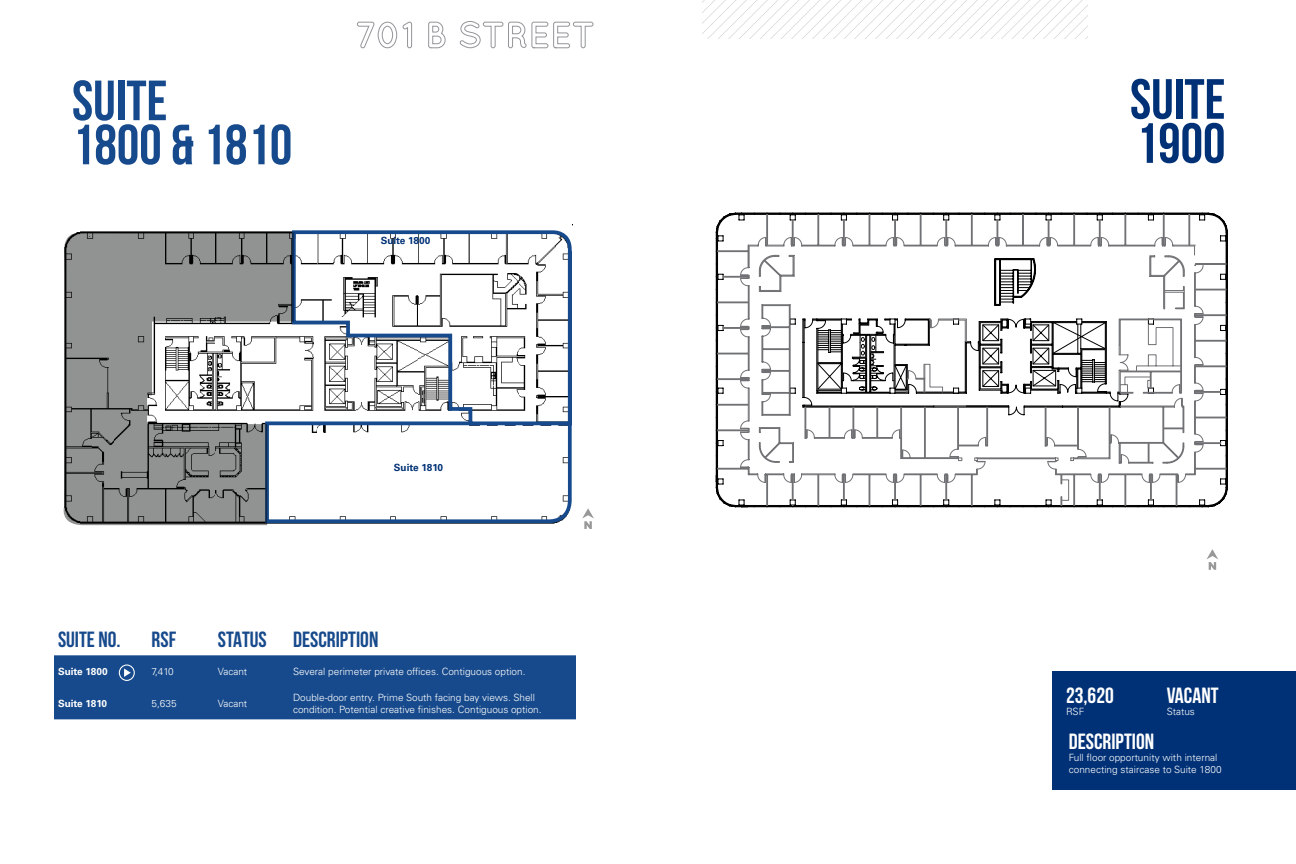
<style>
.page{position:relative;width:1296px;height:864px;background:#fff}
.page>*{position:absolute;margin:0;border:0;box-sizing:border-box;transform-origin:0 0}
.t1{font:700 56.6px/44.1px "Bebas Neue";color:#174a8c}
.t2{font:700 56.6px/44.1px "Bebas Neue";color:#003176}
.t3{font:700 22px "Bebas Neue";color:#174a8c}
.t4{font:700 22px "Bebas Neue";color:#fff}
.t5{font:300 10px/12px "Univers LT Pro 45";color:#fff}
.t6{font:700 10px "Univers LT Pro 65";color:#003176}
.t7{font:700 10px "Univers LT Pro 65";color:#fff}
</style>
<div class="page">
<svg style="left:295px;top:230px;width:277px;height:294px"></svg>
<svg style="left:582px;top:508px;width:12px;height:21px"></svg>
<div style="left:54px;top:655px;width:522px;height:64px;background:#174a8c"></div>
<svg style="left:63px;top:230px;width:232px;height:295px;fill:#919393"></svg>
<svg style="left:357px;top:21px;width:237px;height:28px"></svg>
<svg style="left:716px;top:213px;width:512px;height:295px"></svg>
<svg style="left:702px;top:0;width:385px;height:38px"></svg>
<div style="left:1052px;top:671px;width:244px;height:118px;background:#003176"></div>
<svg style="left:1207px;top:549px;width:11px;height:21px"></svg>
<h1 class="t1" style="left:72px;top:78px;width:222px">SUITE<br>1800 &amp; 1810</h1>
<p class="t6" style="left:381px;top:233px;width:51px">Suite 1800</p>
<p class="t6" style="left:394px;top:460px;width:51px">Suite 1810</p>
<h2 class="t3" style="left:58px;top:627px;width:64px">SUITE NO.</h2>
<h2 class="t3" style="left:152px;top:627px;width:26px">RSF</h2>
<h2 class="t3" style="left:218px;top:627px;width:162px">STATUS DESCRIPTION</h2>
<p class="t7" style="left:58px;top:664px;width:51px">Suite 1800</p>
<p class="t5" style="left:152px;top:665px;width:24px">7,410</p>
<p class="t5" style="left:218px;top:665px;width:31px">Vacant</p>
<p class="t5" style="left:293px;top:665px;width:234px">Several perimeter private offices. Contiguous option.</p>
<p class="t7" style="left:58px;top:696px;width:51px">Suite 1810</p>
<p class="t5" style="left:152px;top:697px;width:27px">5,635</p>
<p class="t5" style="left:218px;top:697px;width:31px">Vacant</p>
<p class="t5" style="left:293px;top:691px;width:250px">Double-door entry. Prime South facing bay views. Shell condition. Potential creative finishes. Contiguous option.</p>
<h1 class="t2" style="left:1130px;top:76px;width:97px">SUITE<br>1900</h1>
<h2 class="t4" style="left:1066px;top:684px;width:49px">23,620</h2>
<p class="t5" style="left:1066px;top:706px;width:20px">RSF</p>
<h2 class="t4" style="left:1167px;top:684px;width:53px">VACANT</h2>
<p class="t5" style="left:1167px;top:706px;width:30px">Status</p>
<h2 class="t4" style="left:1069px;top:730px;width:87px">DESCRIPTION</h2>
<p class="t5" style="left:1069px;top:751px;width:154px">Full floor opportunity with internal connecting staircase to Suite 1800</p>
</div>
